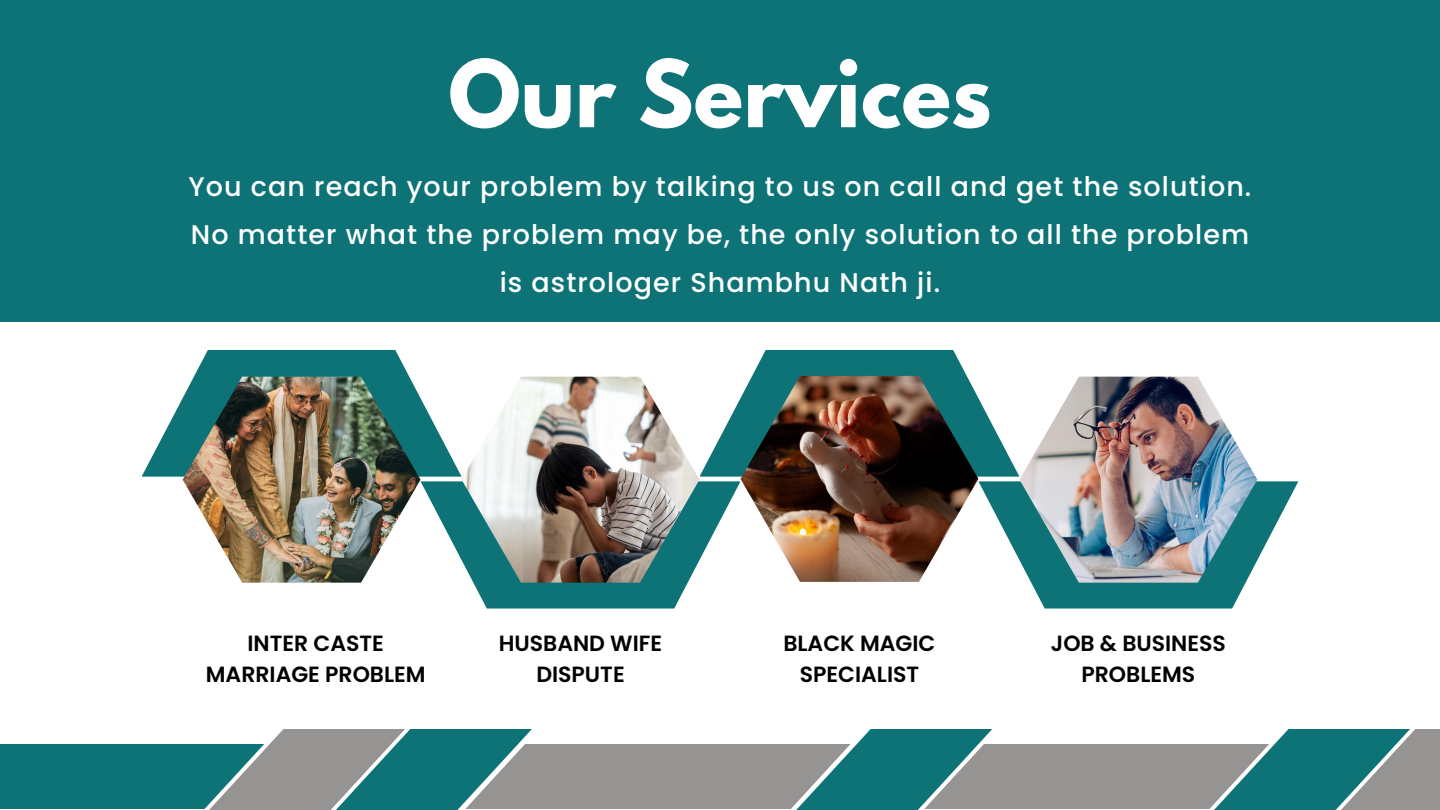
<style>
.page{position:relative;width:1440px;height:810px;background:#fff}
.page>*{position:absolute;margin:0;border:0;box-sizing:border-box;transform-origin:0 0}
.t1{font:700 82.4px "League Spartan";color:#fff}
.t2{font:500 27px/48px "Poppins";letter-spacing:.04em;color:#fff;text-align:center}
.t3{font:600 22px/30.8px "Poppins";color:#000;text-align:center}
</style>
<div class="page">
<div style="left:1327px;top:729px;width:113px;height:81px;background:#969393"></div>
<svg style="left:143px;top:350px;width:1154px;height:259px"></svg>
<img style="left:462px;top:377px;width:237px;height:206px">
<img style="left:183px;top:377px;width:237px;height:206px">
<img style="left:741px;top:376px;width:237px;height:206px">
<img style="left:1019px;top:377px;width:238px;height:206px">
<svg style="left:0;top:729px;width:1410px;height:81px"></svg>
<div style="left:0;top:0;width:1440px;height:322px;background:#0d7377"></div>
<h1 class="t1" style="left:448px;top:53px;width:545px">Our Services</h1>
<p class="t2" style="left:189px;top:162px;width:1064px">You can reach your problem by talking to us on call and get the solution.<br>No matter what the problem may be, the only solution to all the problem is astrologer Shambhu Nath ji.</p>
<p class="t3" style="left:206px;top:628px;width:221px">INTER CASTE<br>MARRIAGE PROBLEM</p>
<p class="t3" style="left:499px;top:628px;width:165px">HUSBAND WIFE<br>DISPUTE</p>
<p class="t3" style="left:783px;top:628px;width:154px">BLACK MAGIC<br>SPECIALIST</p>
<p class="t3" style="left:1051px;top:628px;width:177px">JOB &amp; BUSINESS<br>PROBLEMS</p>
</div>
